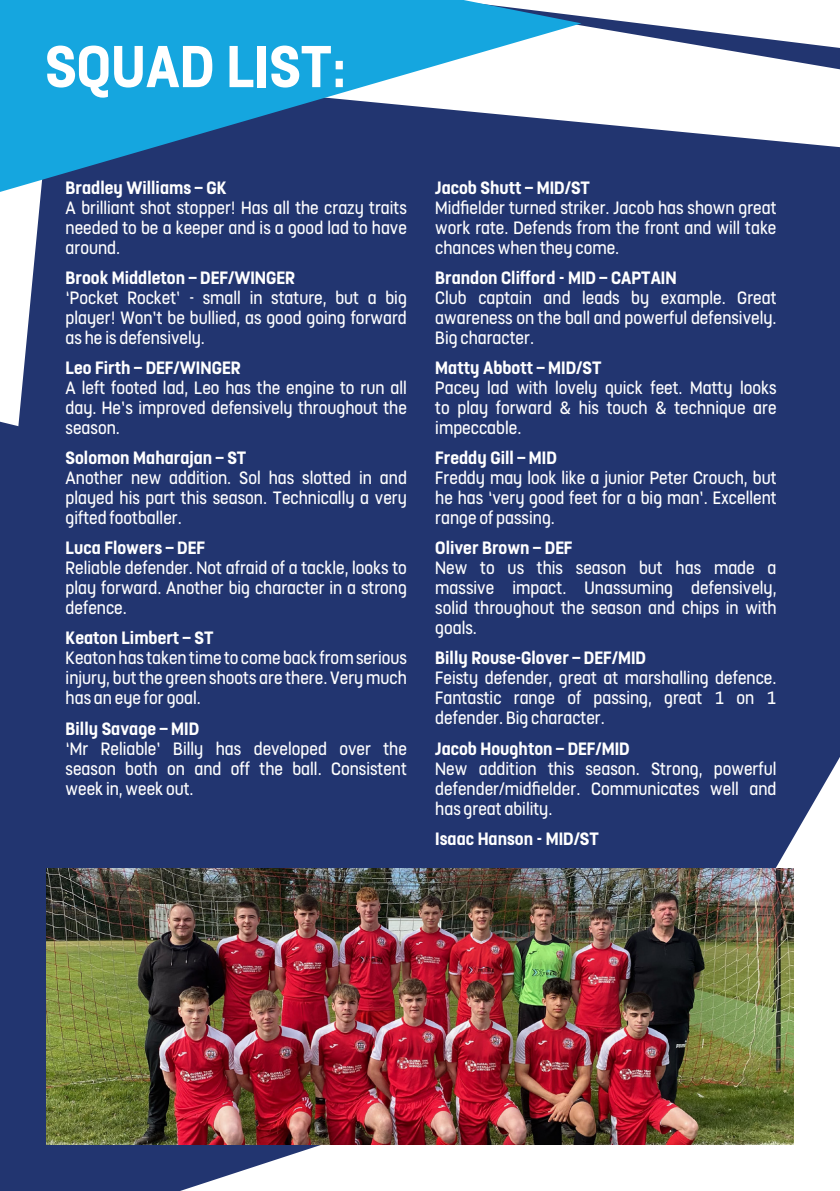
<style>
.page{position:relative;width:840px;height:1191px;background:#fff}
.page>*{position:absolute;margin:0;border:0;box-sizing:border-box;transform-origin:0 0}
.t1{font:700 66px "FS Dillon";color:#fff}
.t2{font:20px/20px "FS Dillon";color:#fff;text-align:justify}
.t3{font:700 20px "FS Dillon";color:#fff}
</style>
<div class="page">
<div style="left:0;top:122px;width:839px;height:1069px;background:#223570"></div>
<div style="left:0;top:422px;width:71px;height:718px;background:#223570"></div>
<svg style="left:627px;top:588px;width:212px;height:603px;fill:#223570"></svg>
<svg style="left:581px;top:16px;width:258px;height:53px"></svg>
<svg style="left:0;top:0;width:581px;height:192px;background:#368cbe"></svg>
<img style="left:46px;top:869px;width:747px;height:275px">
<p class="t1" style="left:45px;top:19px;width:303px">SQUAD LIST:</p>
<p class="t3" style="left:66px;top:174px;width:162px">Bradley Williams – GK</p>
<p class="t2" style="left:66px;top:197px;width:342px">A brilliant shot stopper! Has all the crazy traits needed to be a keeper and is a good lad to have around.</p>
<p class="t3" style="left:66px;top:264px;width:231px">Brook Middleton – DEF/WINGER</p>
<p class="t2" style="left:66px;top:287px;width:342px">‘Pocket Rocket’ - small in stature, but a big player! Won’t be bullied, as good going forward as he is defensively.</p>
<p class="t3" style="left:66px;top:354px;width:176px">Leo Firth – DEF/WINGER</p>
<p class="t2" style="left:66px;top:377px;width:342px">A left footed lad, Leo has the engine to run all day. He’s improved defensively throughout the season.</p>
<p class="t3" style="left:66px;top:444px;width:182px">Solomon Maharajan – ST</p>
<p class="t2" style="left:66px;top:467px;width:342px">Another new addition. Sol has slotted in and played his part this season. Technically a very gifted footballer.</p>
<p class="t3" style="left:66px;top:534px;width:141px">Luca Flowers – DEF</p>
<p class="t2" style="left:66px;top:557px;width:342px">Reliable defender. Not afraid of a tackle, looks to play forward. Another big character in a strong defence.</p>
<p class="t3" style="left:66px;top:624px;width:149px">Keaton Limbert – ST</p>
<p class="t2" style="left:66px;top:647px;width:342px">Keaton has taken time to come back from serious injury, but the green shoots are there. Very much has an eye for goal.</p>
<p class="t3" style="left:66px;top:714px;width:135px">Billy Savage – MID</p>
<p class="t2" style="left:66px;top:737px;width:342px">‘Mr Reliable’ Billy has developed over the season both on and off the ball. Consistent week in, week out.</p>
<p class="t3" style="left:435px;top:174px;width:156px">Jacob Shutt – MID/ST</p>
<p class="t2" style="left:435px;top:197px;width:342px">Midfielder turned striker. Jacob has shown great work rate. Defends from the front and will take chances when they come.</p>
<p class="t3" style="left:435px;top:264px;width:243px">Brandon Clifford - MID – CAPTAIN</p>
<p class="t2" style="left:435px;top:287px;width:342px">Club captain and leads by example. Great awareness on the ball and powerful defensively.<br>Big character.</p>
<p class="t3" style="left:435px;top:354px;width:168px">Matty Abbott – MID/ST</p>
<p class="t2" style="left:435px;top:377px;width:342px">Pacey lad with lovely quick feet. Matty looks to play forward &amp; his touch &amp; technique are impeccable.</p>
<p class="t3" style="left:435px;top:444px;width:123px">Freddy Gill – MID</p>
<p class="t2" style="left:435px;top:467px;width:342px">Freddy may look like a junior Peter Crouch, but he has ‘very good feet for a big man’. Excellent range of passing.</p>
<p class="t3" style="left:435px;top:534px;width:139px">Oliver Brown – DEF</p>
<p class="t2" style="left:435px;top:557px;width:342px">New to us this season but has made a massive impact. Unassuming defensively, solid throughout the season and chips in with goals.</p>
<p class="t3" style="left:435px;top:644px;width:212px">Billy Rouse-Glover – DEF/MID</p>
<p class="t2" style="left:435px;top:667px;width:342px">Feisty defender, great at marshalling defence.<br>Fantastic range of passing, great 1 on 1 defender. Big character.</p>
<p class="t3" style="left:435px;top:734px;width:196px">Jacob Houghton – DEF/MID</p>
<p class="t2" style="left:435px;top:757px;width:342px">New addition this season. Strong, powerful defender/midfielder. Communicates well and has great ability.</p>
<p class="t3" style="left:435px;top:824px;width:165px">Isaac Hanson - MID/ST</p>
</div>
